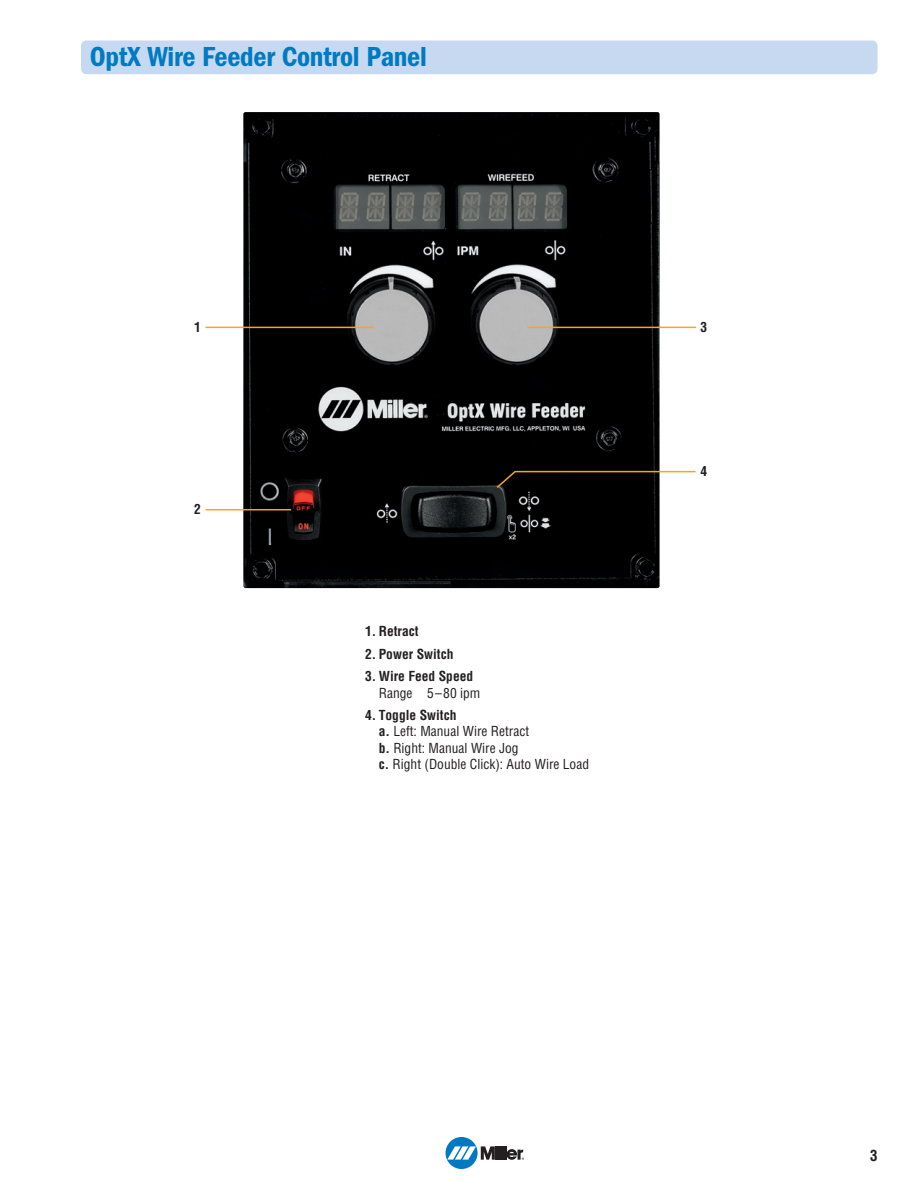
<style>
.page{position:relative;width:918px;height:1188px;background:#fff}
.page>*{position:absolute;margin:0;border:0;box-sizing:border-box;transform-origin:0 0}
.t1{font:28.5px "ITC Franklin Gothic Std Dm Cd";letter-spacing:-.01em;color:#007bc3}
.t2{font:700 condensed 15px "Helvetica";color:#231f20}
.t3{font:condensed 13.5px/16.2px "Helvetica";color:#231f20}
.t4{font:700 condensed 13.5px/16.2px "Helvetica";color:#231f20}
.s1{font-weight:400}
.s2{font-weight:700}
</style>
<div class="page">
<div style="left:446px;top:1137px;width:32px;height:32px;background:#0079c2;border-radius:50%"></div>
<hr style="left:499px;top:1146px;width:3px;height:14px;background:#231f20">
<hr style="left:503px;top:1146px;width:3px;height:14px;background:#231f20">
<svg style="left:447px;top:1146px;width:52px;height:14px"></svg>
<svg style="left:506px;top:1149px;width:18px;height:11px"></svg>
<div style="left:81px;top:40px;width:797px;height:34px;background:#c6d9f0;border-radius:5px"></div>
<img style="left:243px;top:112px;width:417px;height:476px;border-radius:2px">
<hr style="left:206px;top:327px;width:168px;height:1px;background:#f9a51b">
<hr style="left:527px;top:327px;width:169px;height:1px;background:#f9a51b">
<hr style="left:206px;top:509px;width:85px;height:1px;background:#f9a51b">
<svg style="left:495px;top:470px;width:201px;height:19px"></svg>
<p class="t1" style="left:90px;top:47px;width:339px">OptX Wire Feeder Control Panel</p>
<p class="t4" style="left:194px;top:320px;width:8px">1</p>
<p class="t4" style="left:700px;top:320px;width:8px">3</p>
<p class="t4" style="left:194px;top:502px;width:8px">2</p>
<p class="t4" style="left:365px;top:624px;width:55px">1. Retract</p>
<p class="t4" style="left:365px;top:647px;width:90px">2. Power Switch</p>
<p class="t4" style="left:379px;top:669px;width:103px;text-indent:-14px">3. Wire Feed Speed<br><span class="s1">Range 5–80 ipm</span></p>
<p class="t3" style="left:379px;top:708px;width:212px;text-indent:-14px"><span class="s2">4. Toggle Switch<br>a.</span> Left: Manual Wire Retract<br><span class="s2">b.</span> Right: Manual Wire Jog<br><span class="s2">c.</span> Right (Double Click): Auto Wire Load</p>
<p class="t4" style="left:700px;top:464px;width:8px">4</p>
<p class="t2" style="left:870px;top:1150px;width:9px">3</p>
</div>
